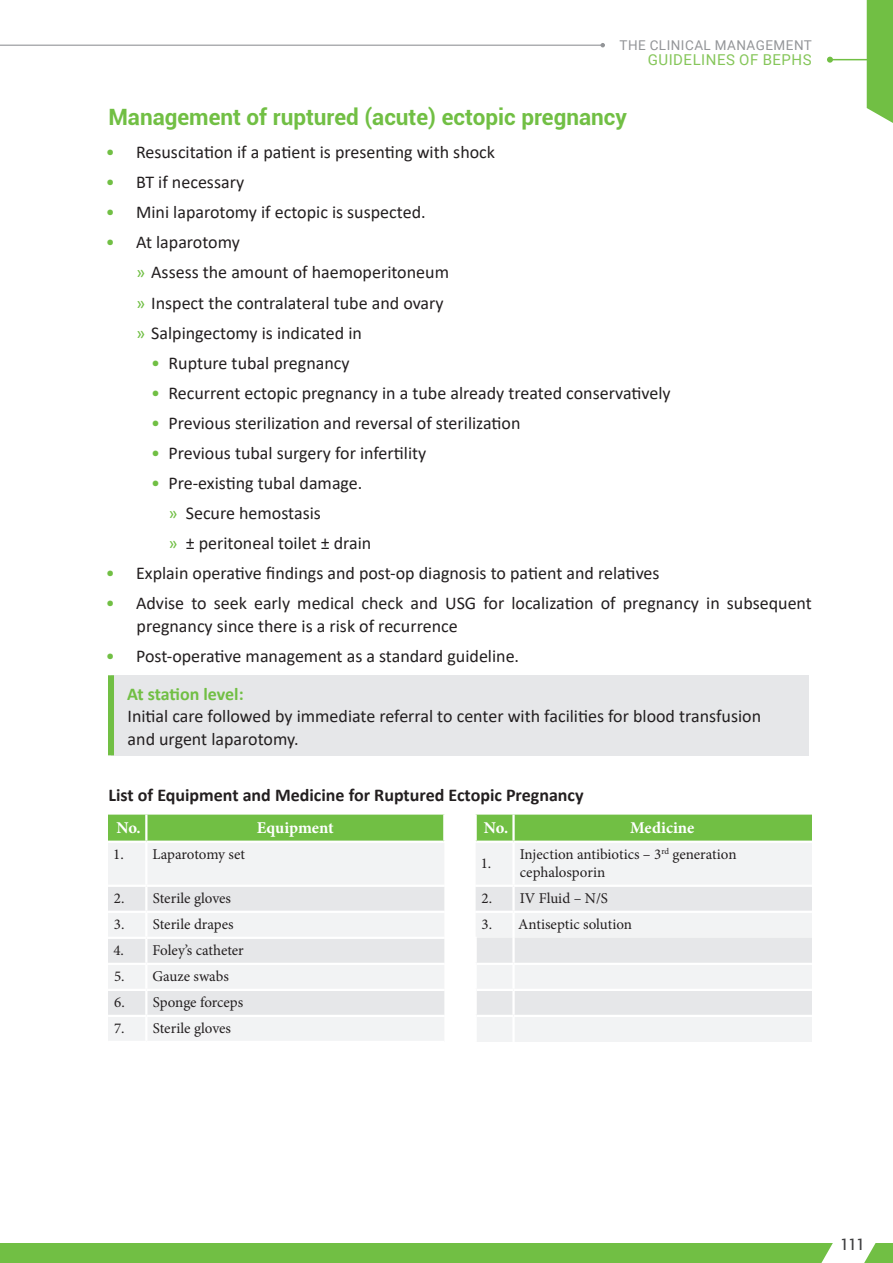
<style>
.page{position:relative;width:893px;height:1263px;background:#fff}
.page>*{position:absolute;margin:0;border:0;box-sizing:border-box;transform-origin:0 0}
.t1{font:700 22.5px "Roboto";color:#71bf44}
.t2{font:18px/30px "Calibri";color:#231f20}
.t3{font:700 18px "Calibri";color:#231f20}
.t4{font:700 16.5px "Minion Pro";color:#fff}
.t5{font:condensed 16.5px "Roboto";color:#3e3e3f}
.t6{font:15px/18px "Minion Pro";color:#231f20}
.t7{font:15px "Roboto";letter-spacing:.035em;color:#86c65a}
.t8{font:13.5px "Roboto";letter-spacing:.035em;color:#939598}
.s1{color:#71bf44}
.s2{font-weight:700;color:#71bf44}
</style>
<div class="page">
<hr style="left:830px;top:59px;width:63px;height:1px;background:#71bf44">
<svg style="left:827px;top:57px;width:6px;height:6px"></svg>
<hr style="left:0;top:45px;width:603px;height:1px;background:#939598">
<svg style="left:600px;top:43px;width:5px;height:4px"></svg>
<div style="left:0;top:1243px;width:893px;height:20px;background:#71bf44"></div>
<svg style="left:821px;top:1243px;width:55px;height:20px"></svg>
<div style="left:867px;top:0;width:26px;height:123px;background:#71bf44"></div>
<div style="left:111px;top:675px;width:697px;height:80px;background:#e6e7e9"></div>
<div style="left:108px;top:675px;width:6px;height:80px;background:#71bf44"></div>
<svg style="left:108px;top:815px;width:704px;height:26px;background:#78c24e"></svg>
<div style="left:108px;top:843px;width:704px;height:199px;background:#f2f3f4"></div>
<svg style="left:108px;top:887px;width:704px;height:128px;fill:#e6e7e9"></svg>
<hr style="left:145px;top:815px;width:2px;height:26px;background:#fff">
<hr style="left:443px;top:815px;width:2px;height:26px;background:#fff">
<hr style="left:474px;top:815px;width:3px;height:26px;background:#fff">
<hr style="left:512px;top:815px;width:3px;height:26px;background:#fff">
<hr style="left:444px;top:885px;width:32px;height:2px;background:#fff">
<hr style="left:444px;top:911px;width:32px;height:2px;background:#fff">
<hr style="left:444px;top:937px;width:33px;height:2px;background:#fff">
<hr style="left:474px;top:939px;width:3px;height:24px;background:#fff">
<hr style="left:512px;top:938px;width:3px;height:25px;background:#fff">
<hr style="left:444px;top:963px;width:33px;height:2px;background:#fff">
<hr style="left:474px;top:965px;width:3px;height:24px;background:#fff">
<hr style="left:512px;top:965px;width:3px;height:24px;background:#fff">
<hr style="left:444px;top:989px;width:33px;height:2px;background:#fff">
<hr style="left:474px;top:991px;width:3px;height:24px;background:#fff">
<hr style="left:512px;top:991px;width:3px;height:24px;background:#fff">
<hr style="left:444px;top:1015px;width:33px;height:2px;background:#fff">
<hr style="left:474px;top:1017px;width:3px;height:25px;background:#fff">
<hr style="left:512px;top:1017px;width:3px;height:25px;background:#fff">
<hr style="left:477px;top:963px;width:37px;height:2px;background:#fff">
<hr style="left:514px;top:963px;width:298px;height:2px;background:#fff">
<hr style="left:477px;top:989px;width:37px;height:2px;background:#fff">
<hr style="left:514px;top:989px;width:298px;height:2px;background:#fff">
<hr style="left:477px;top:1015px;width:37px;height:2px;background:#fff">
<hr style="left:514px;top:1015px;width:298px;height:2px;background:#fff">
<hr style="left:145px;top:843px;width:2px;height:42px;background:#fff">
<hr style="left:512px;top:843px;width:3px;height:42px;background:#fff">
<hr style="left:108px;top:885px;width:38px;height:2px;background:#fff">
<hr style="left:146px;top:885px;width:298px;height:2px;background:#fff">
<hr style="left:145px;top:887px;width:2px;height:24px;background:#fff">
<hr style="left:476px;top:885px;width:38px;height:2px;background:#fff">
<hr style="left:514px;top:885px;width:298px;height:2px;background:#fff">
<hr style="left:512px;top:887px;width:3px;height:24px;background:#fff">
<hr style="left:108px;top:911px;width:38px;height:2px;background:#fff">
<hr style="left:146px;top:911px;width:298px;height:2px;background:#fff">
<hr style="left:145px;top:913px;width:2px;height:24px;background:#fff">
<hr style="left:476px;top:911px;width:38px;height:2px;background:#fff">
<hr style="left:514px;top:911px;width:298px;height:2px;background:#fff">
<hr style="left:512px;top:913px;width:3px;height:25px;background:#fff">
<hr style="left:108px;top:937px;width:38px;height:2px;background:#fff">
<hr style="left:146px;top:937px;width:298px;height:2px;background:#fff">
<hr style="left:145px;top:939px;width:2px;height:24px;background:#fff">
<hr style="left:108px;top:963px;width:38px;height:2px;background:#fff">
<hr style="left:146px;top:963px;width:298px;height:2px;background:#fff">
<hr style="left:145px;top:965px;width:2px;height:24px;background:#fff">
<hr style="left:108px;top:989px;width:38px;height:2px;background:#fff">
<hr style="left:146px;top:989px;width:298px;height:2px;background:#fff">
<hr style="left:145px;top:991px;width:2px;height:24px;background:#fff">
<hr style="left:108px;top:1015px;width:38px;height:2px;background:#fff">
<hr style="left:146px;top:1015px;width:298px;height:2px;background:#fff">
<hr style="left:145px;top:1017px;width:2px;height:24px;background:#fff">
<hr style="left:108px;top:1041px;width:38px;height:2px;background:#fff">
<hr style="left:146px;top:1041px;width:298px;height:2px;background:#fff">
<p class="t8" style="left:620px;top:36px;width:194px">THE CLINICAL MANAGEMENT</p>
<p class="t7" style="left:648px;top:49px;width:166px">GUIDELINES OF BEPHS</p>
<p class="t1" style="left:108px;top:101px;width:520px">Management of ruptured (acute) ectopic pregnancy</p>
<p class="t2" style="left:106px;top:137px;width:391px"><span class="s1">•</span> Resuscitation if a patient is presenting with shock</p>
<p class="t2" style="left:106px;top:167px;width:140px"><span class="s1">•</span> BT if necessary</p>
<p class="t2" style="left:106px;top:197px;width:321px"><span class="s1">•</span> Mini laparotomy if ectopic is suspected.</p>
<p class="t2" style="left:136px;top:227px;width:314px;text-indent:-30px"><span class="s1">•</span> At laparotomy<br><span class="s1">»</span> Assess the amount of haemoperitoneum <span class="s1">»</span> Inspect the contralateral tube and ovary <span class="s1">»</span> Salpingectomy is indicated in</p>
<p class="t2" style="left:151px;top:347px;width:200px"><span class="s1">•</span> Rupture tubal pregnancy</p>
<p class="t2" style="left:151px;top:377px;width:521px"><span class="s1">•</span> Recurrent ectopic pregnancy in a tube already treated conservatively</p>
<p class="t2" style="left:151px;top:407px;width:371px"><span class="s1">•</span> Previous sterilization and reversal of sterilization</p>
<p class="t2" style="left:151px;top:437px;width:277px"><span class="s1">•</span> Previous tubal surgery for infertility</p>
<p class="t2" style="left:168px;top:467px;width:204px;text-indent:-17px"><span class="s1">•</span> Pre-existing tubal damage. <span class="s1">»</span> Secure hemostasis<br><span class="s1">»</span> ± peritoneal toilet ± drain</p>
<p class="t2" style="left:106px;top:558px;width:555px"><span class="s1">•</span> Explain operative findings and post-op diagnosis to patient and relatives</p>
<p class="t2" style="left:137px;top:591px;width:677px;line-height:22.5px;text-indent:-31px"><span class="s1">•</span> Advise to seek early medical check and USG for localization of pregnancy in subsequent pregnancy since there is a risk of recurrence</p>
<p class="t2" style="left:127px;top:636px;width:394px;line-height:37.8px;text-indent:-21px"><span class="s1">•</span> Post-operative management as a standard guideline.<br><span class="s2">At station level:</span></p>
<p class="t2" style="left:127px;top:704px;width:635px;line-height:22.5px">Initial care followed by immediate referral to center with facilities for blood transfusion and urgent laparotomy.</p>
<p class="t3" style="left:109px;top:782px;width:477px">List of Equipment and Medicine for Ruptured Ectopic Pregnancy</p>
<p class="t4" style="left:116px;top:816px;width:26px">No.</p>
<p class="t4" style="left:257px;top:816px;width:79px">Equipment</p>
<p class="t4" style="left:484px;top:816px;width:26px">No.</p>
<p class="t4" style="left:630px;top:816px;width:66px">Medicine</p>
<p class="t6" style="left:113px;top:845px;width:132px">1. Laparotomy set</p>
<p class="t6" style="left:481px;top:854px;width:12px">1.</p>
<p class="t6" style="left:520px;top:845px;width:218px">Injection antibiotics – 3<sup>rd</sup> generation cephalosporin</p>
<p class="t6" style="left:114px;top:889px;width:119px">2. Sterile gloves</p>
<p class="t6" style="left:481px;top:889px;width:128px">2. IV Fluid – N/S</p>
<p class="t6" style="left:114px;top:915px;width:121px">3. Sterile drapes</p>
<p class="t6" style="left:481px;top:915px;width:152px">3. Antiseptic solution</p>
<p class="t6" style="left:113px;top:941px;width:132px">4. Foley’s catheter</p>
<p class="t6" style="left:114px;top:967px;width:116px">5. Gauze swabs</p>
<p class="t6" style="left:114px;top:993px;width:131px">6. Sponge forceps</p>
<p class="t6" style="left:114px;top:1019px;width:118px">7. Sterile gloves</p>
<p class="t5" style="left:840px;top:1233px;width:25px">111</p>
</div>
